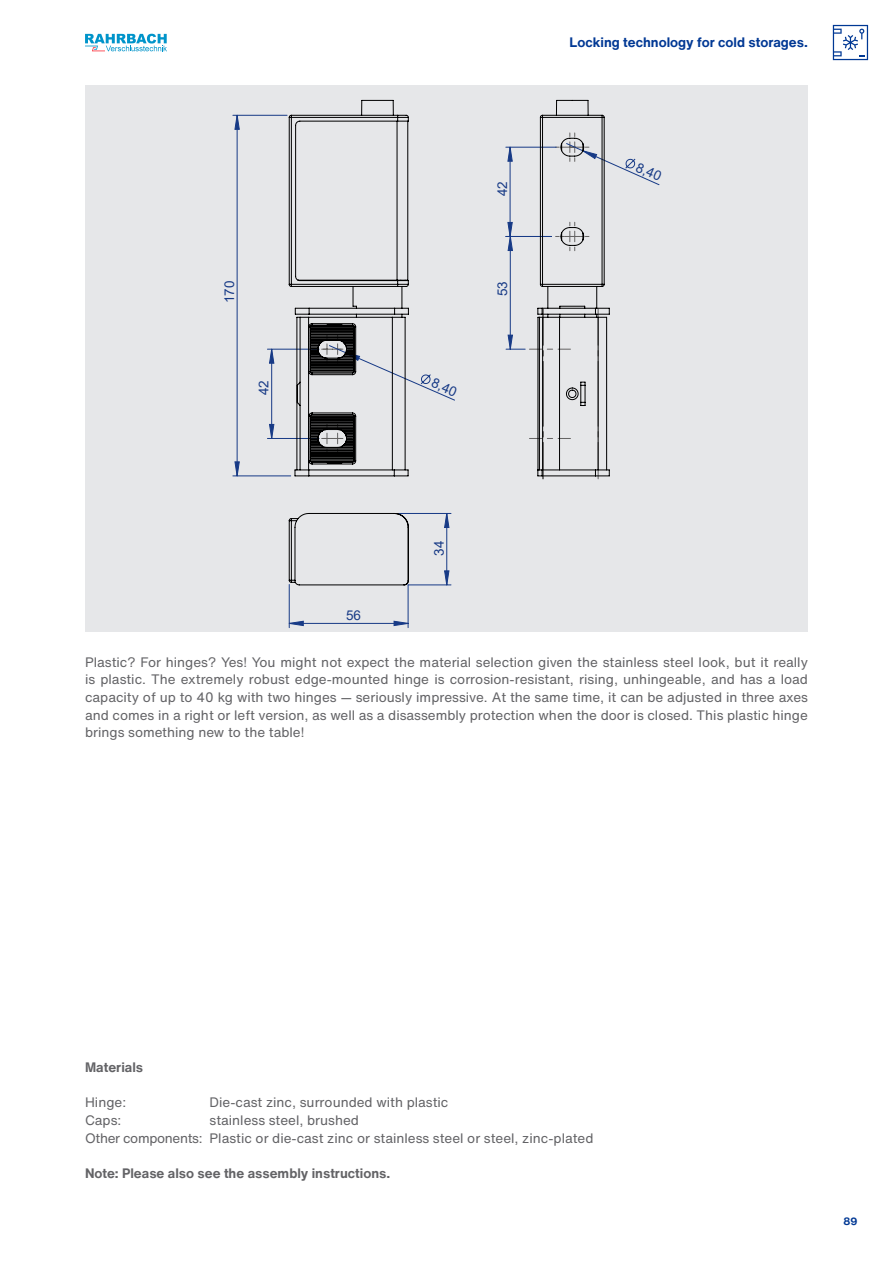
<style>
.page{position:relative;width:893px;height:1263px;background:#fff}
.page>*{position:absolute;margin:0;border:0;box-sizing:border-box;transform-origin:0 0}
.J_Fließtext_Artikelb{font:13.5px/17.7px "Helvetica Now Text";color:#636366;text-align:justify}
.t1{font:700 13.5px "Helvetica Now Text";color:#636366}
.t2{font:700 13.5px "Helvetica Now Text";color:#003894}
.t3{font:13.5px "Arial";color:#173a86}
.t4{font:700 10.5px "Helvetica Now Text";color:#003894}
</style>
<div class="page">
<div style="left:85px;top:85px;width:723px;height:546px;background:#e6e7e9"></div>
<hr style="left:408px;top:585px;width:43px;height:1px;background:#173a86">
<hr style="left:398px;top:513px;width:53px;height:1px;background:#173a86">
<hr style="left:233px;top:476px;width:58px;height:1px;background:#173a86">
<hr style="left:233px;top:115px;width:54px;height:1px;background:#173a86">
<hr style="left:267px;top:349px;width:52px;height:1px;background:#173a86">
<hr style="left:267px;top:438px;width:52px;height:1px;background:#173a86">
<hr style="left:289px;top:584px;width:1px;height:44px;background:#173a86">
<hr style="left:408px;top:585px;width:1px;height:43px;background:#173a86">
<svg style="left:444px;top:514px;width:5px;height:71px"></svg>
<svg style="left:235px;top:115px;width:5px;height:361px"></svg>
<svg style="left:269px;top:349px;width:5px;height:89px"></svg>
<svg style="left:409px;top:374px;width:46px;height:27px"></svg>
<svg style="left:289px;top:621px;width:119px;height:5px"></svg>
<svg style="left:289px;top:100px;width:120px;height:376px"></svg>
<svg style="left:506px;top:100px;width:153px;height:379px"></svg>
<svg style="left:289px;top:513px;width:120px;height:72px"></svg>
<svg style="left:85px;top:34px;width:82px;height:17px"></svg>
<svg style="left:833px;top:25px;width:35px;height:35px"></svg>
<p class="t3" style="left:220px;top:303px;width:24px;rotate:-90deg">170</p>
<p class="t3" style="left:255px;top:395px;width:16px;rotate:-90deg">42</p>
<p class="t3" style="left:436px;top:373px;width:28px;rotate:24deg">8,40</p>
<p class="t3" style="left:493px;top:196px;width:16px;rotate:-90deg">42</p>
<p class="t3" style="left:493px;top:296px;width:16px;rotate:-90deg">53</p>
<p class="t3" style="left:346px;top:606px;width:16px">56</p>
<p class="t3" style="left:430px;top:556px;width:16px;rotate:-90deg">34</p>
<p class="t2" style="left:570px;top:32px;width:240px">Locking technology for cold storages.</p>
<p class="t3" style="left:641px;top:158px;width:28px;rotate:24deg">8,40</p>
<p class="J_Fließtext_Artikelb" style="left:85px;top:653px;width:724px">Plastic? For hinges? Yes! You might not expect the material selection given the stainless steel look, but it really is plastic. The extremely robust edge-mounted hinge is corrosion-resistant, rising, unhingeable, and has a load capacity of up to 40 kg with two hinges — seriously impressive. At the same time, it can be adjusted in three axes and comes in a right or left version, as well as a disassembly protection when the door is closed. This plastic hinge brings something new to the table!</p>
<p class="t1" style="left:85px;top:1057px;width:60px">Materials</p>
<p class="J_Fließtext_Artikelb" style="left:85px;top:1093px;width:43px">Hinge:</p>
<p class="J_Fließtext_Artikelb" style="left:210px;top:1093px;width:240px">Die-cast zinc, surrounded with plastic</p>
<p class="J_Fließtext_Artikelb" style="left:85px;top:1111px;width:38px">Caps:</p>
<p class="J_Fließtext_Artikelb" style="left:210px;top:1111px;width:151px">stainless steel, brushed</p>
<p class="J_Fließtext_Artikelb" style="left:85px;top:1129px;width:510px">Other components: Plastic or die-cast zinc or stainless steel or steel, zinc-plated</p>
<p class="t1" style="left:85px;top:1163px;width:307px">Note: Please also see the assembly instructions.</p>
<p class="t4" style="left:843px;top:1213px;width:15px">89</p>
</div>
